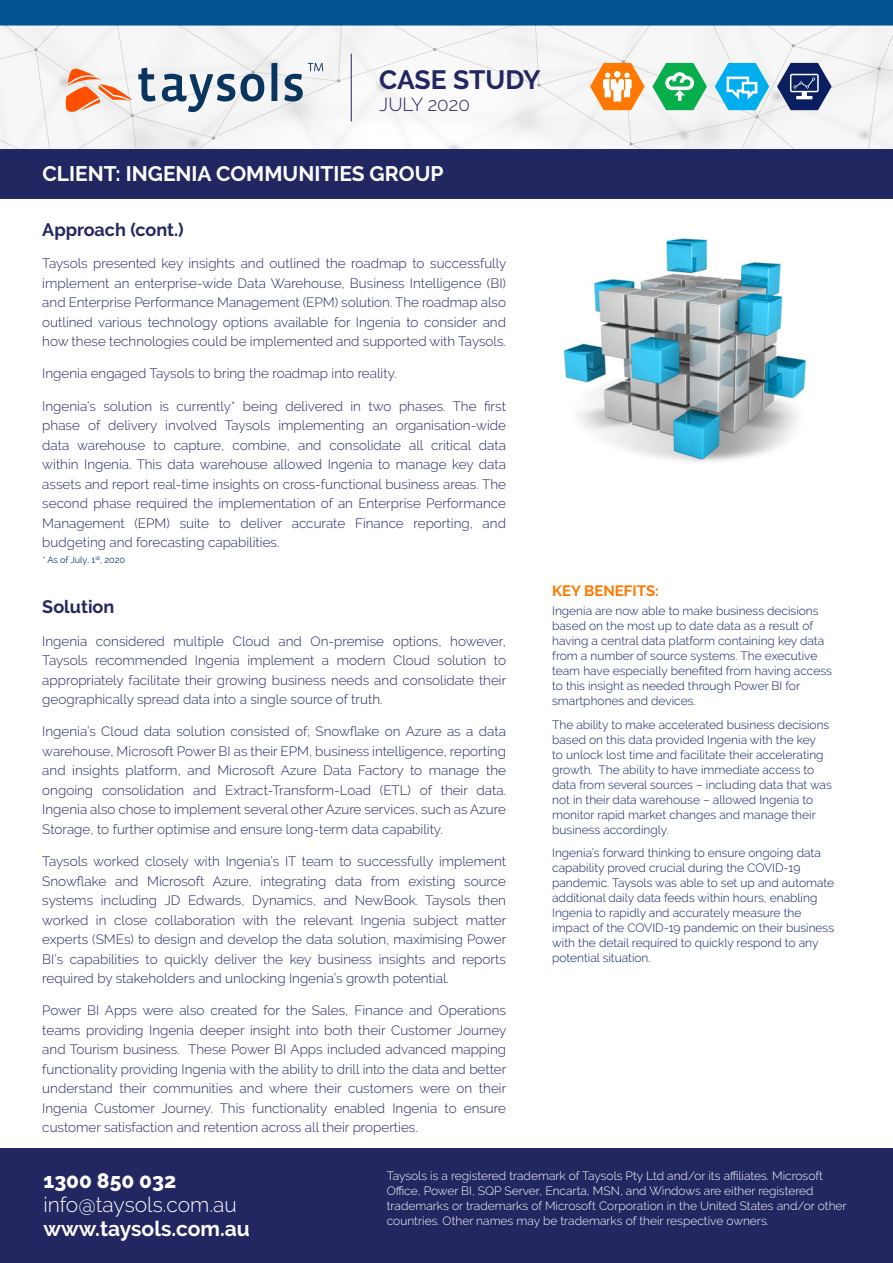
<style>
.page{position:relative;width:893px;height:1263px;background:#fff}
.page>*{position:absolute;margin:0;border:0;box-sizing:border-box;transform-origin:0 0}
.t1{font:700 26.4px "Raleway";letter-spacing:-.005em;color:#222761}
.t2{font:300 21px/24px "Raleway";color:#fff}
.t3{font:700 21px "Raleway";color:#fff}
.t4{font:300 18.9px "Raleway";color:#222761}
.t5{font:700 18px "Raleway";color:#222761}
.t6{font:700 15px "Raleway";color:#ff7800}
.t7{font:300 13.5px/19.5px "Raleway";color:#222761;text-align:justify}
.t8{font:300 12px/15px "Raleway";color:#0a1e60}
.t9{font:300 12px/15px "Raleway";color:#fff}
.t10{font:9px "Raleway";color:#0a355e}
.s1{font-weight:800}
.s2{font-weight:700}
</style>
<div class="page">
<div style="left:0;top:0;width:893px;height:26px;background:#015392"></div>
<img style="left:0;top:26px;width:893px;height:124px">
<svg style="left:65px;top:68px;width:67px;height:44px"></svg>
<svg style="left:138px;top:68px;width:17px;height:34px"></svg>
<svg style="left:162px;top:74px;width:102px;height:38px"></svg>
<svg style="left:271px;top:63px;width:6px;height:38px"></svg>
<svg style="left:284px;top:63px;width:39px;height:39px"></svg>
<div style="left:0;top:150px;width:893px;height:49px;background:#222761"></div>
<hr style="left:351px;top:54px;width:1px;height:67px;background:#222761">
<div style="left:0;top:1148px;width:893px;height:115px;background:#222761"></div>
<svg style="left:590px;top:63px;width:55px;height:47px"></svg>
<svg style="left:715px;top:63px;width:54px;height:47px"></svg>
<svg style="left:652px;top:63px;width:55px;height:47px"></svg>
<svg style="left:777px;top:63px;width:55px;height:47px"></svg>
<img style="left:564px;top:238px;width:242px;height:225px">
<p class="t1" style="left:379px;top:64px;width:163px">CASE STUDY</p>
<p class="t4" style="left:379px;top:93px;width:92px">JULY 2020</p>
<p class="t3" style="left:43px;top:162px;width:402px">CLIENT: INGENIA COMMUNITIES GROUP</p>
<p class="t5" style="left:42px;top:219px;width:143px">Approach (cont.)</p>
<p class="t7" style="left:42px;top:254px;width:466px">Taysols presented key insights and outlined the roadmap to successfully implement an enterprise-wide Data Warehouse, Business Intelligence (BI) and Enterprise Performance Management (EPM) solution. The roadmap also outlined various technology options available for Ingenia to consider and how these technologies could be implemented and supported with Taysols.</p>
<p class="t7" style="left:42px;top:364px;width:356px">Ingenia engaged Taysols to bring the roadmap into reality.</p>
<p class="t7" style="left:42px;top:396px;width:465px">Ingenia’s solution is currently* being delivered in two phases. The first phase of delivery involved Taysols implementing an organisation-wide data warehouse to capture, combine, and consolidate all critical data within Ingenia. This data warehouse allowed Ingenia to manage key data assets and report real-time insights on cross-functional business areas. The second phase required the implementation of an Enterprise Performance Management (EPM) suite to deliver accurate Finance reporting, and budgeting and forecasting capabilities.</p>
<p class="t10" style="left:43px;top:555px;width:84px">* As of July, 1<sup>st</sup>, 2020</p>
<p class="t6" style="left:552px;top:582px;width:108px">KEY BENEFITS:</p>
<p class="t8" style="left:552px;top:603px;width:281px">Ingenia are now able to make business decisions based on the most up to date data as a result of having a central data platform containing key data from a number of source systems. The executive team have especially benefited from having access to this insight as needed through Power BI for smartphones and devices.</p>
<p class="t8" style="left:552px;top:717px;width:281px">The ability to make accelerated business decisions based on this data provided Ingenia with the key<br>to unlock lost time and facilitate their accelerating growth. The ability to have immediate access to data from several sources – including data that was not in their data warehouse – allowed Ingenia to monitor rapid market changes and manage their business accordingly.</p>
<p class="t8" style="left:552px;top:845px;width:283px">Ingenia’s forward thinking to ensure ongoing data capability proved crucial during the COVID-19 pandemic. Taysols was able to set up and automate additional daily data feeds within hours, enabling Ingenia to rapidly and accurately measure the impact of the COVID-19 pandemic on their business with the detail required to quickly respond to any potential situation.</p>
<p class="t5" style="left:42px;top:597px;width:74px">Solution</p>
<p class="t7" style="left:42px;top:631px;width:465px">Ingenia considered multiple Cloud and On-premise options, however, Taysols recommended Ingenia implement a modern Cloud solution to appropriately facilitate their growing business needs and consolidate their geographically spread data into a single source of truth.</p>
<p class="t7" style="left:42px;top:722px;width:465px">Ingenia’s Cloud data solution consisted of; Snowflake on Azure as a data warehouse, Microsoft Power BI as their EPM, business intelligence, reporting and insights platform, and Microsoft Azure Data Factory to manage the ongoing consolidation and Extract-Transform-Load (ETL) of their data.<br>Ingenia also chose to implement several other Azure services, such as Azure Storage, to further optimise and ensure long-term data capability.</p>
<p class="t7" style="left:42px;top:851px;width:465px">Taysols worked closely with Ingenia’s IT team to successfully implement Snowflake and Microsoft Azure, integrating data from existing source systems including JD Edwards, Dynamics, and NewBook. Taysols then worked in close collaboration with the relevant Ingenia subject matter experts (SMEs) to design and develop the data solution, maximising Power BI’s capabilities to quickly deliver the key business insights and reports required by stakeholders and unlocking Ingenia’s growth potential.</p>
<p class="t7" style="left:42px;top:1001px;width:466px">Power BI Apps were also created for the Sales, Finance and Operations teams providing Ingenia deeper insight into both their Customer Journey and Tourism business. These Power BI Apps included advanced mapping functionality providing Ingenia with the ability to drill into the data and better understand their communities and where their customers were on their Ingenia Customer Journey. This functionality enabled Ingenia to ensure customer satisfaction and retention across all their properties.</p>
<p class="t9" style="left:387px;top:1168px;width:461px">Taysols is a registered trademark of Taysols Pty Ltd and/or its affiliates. Microsoft Office, Power BI, SQP Server, Encarta, MSN, and Windows are either registered trademarks or trademarks of Microsoft Corporation in the United States and/or other countries. Other names may be trademarks of their respective owners.</p>
<p class="t2" style="left:43px;top:1169px;width:208px"><span class="s1">1300 850 032 </span>info@taysols.com.au <span class="s2">www.taysols.com.au</span></p>
</div>
